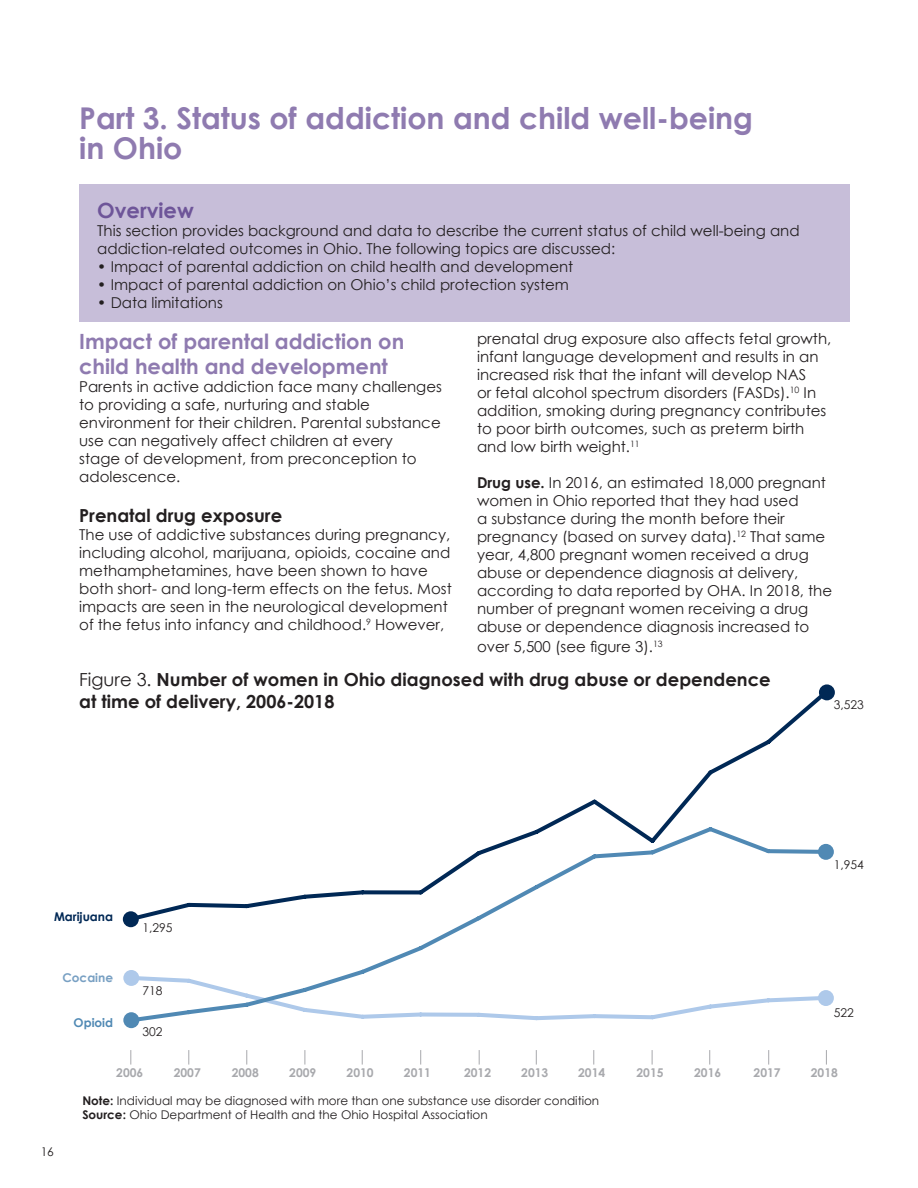
<style>
.page{position:relative;width:918px;height:1188px;background:#fff}
.page>*{position:absolute;margin:0;border:0;box-sizing:border-box;transform-origin:0 0}
.t1{font:700 30px/30px "Century Gothic";color:#8f7bb0}
.heading_2{font:700 21px/25.2px "Century Gothic";color:#8f7bb0}
.heading_2-2{font:700 21px "Century Gothic";color:#6e5599}
.heading_3{font:700 18px/21.6px "Century Gothic";color:#231f20}
.t2{font:15px/18px "Century Gothic";color:#231f20}
.t3{font:700 12.15px "Century Gothic";color:#a8a9ad}
.t4{font:12.15px "Century Gothic";color:#231f20}
.t5{font:700 12.15px "Century Gothic";color:#002855}
.t6{font:700 12.15px "Century Gothic";color:#78a0c3}
.t7{font:700 12.15px "Century Gothic";color:#5089b4}
.t8{font:12px "Century Gothic";color:#231f20}
.s1{font-weight:700}
.s2{font-weight:400}
</style>
<div class="page">
<div style="left:79px;top:184px;width:771px;height:138px;background:#c7bed9"></div>
<svg style="left:127px;top:924px;width:696px;height:101px"></svg>
<svg style="left:138px;top:688px;width:694px;height:236px"></svg>
<svg style="left:130px;top:1050px;width:1px;height:15px"></svg>
<svg style="left:188px;top:1050px;width:1px;height:15px"></svg>
<svg style="left:246px;top:1050px;width:1px;height:15px"></svg>
<svg style="left:304px;top:1050px;width:1px;height:15px"></svg>
<svg style="left:362px;top:1050px;width:1px;height:15px"></svg>
<svg style="left:420px;top:1050px;width:1px;height:15px"></svg>
<svg style="left:479px;top:1050px;width:1px;height:15px"></svg>
<svg style="left:536px;top:1050px;width:1px;height:15px"></svg>
<svg style="left:593px;top:1050px;width:1px;height:15px"></svg>
<svg style="left:652px;top:1050px;width:1px;height:15px"></svg>
<svg style="left:709px;top:1050px;width:1px;height:15px"></svg>
<svg style="left:768px;top:1050px;width:1px;height:15px"></svg>
<svg style="left:826px;top:1050px;width:1px;height:15px"></svg>
<div style="left:123px;top:911px;width:16px;height:16px;background:#002855;border-radius:50%"></div>
<div style="left:123px;top:970px;width:16px;height:16px;background:#aec9ea;border-radius:50%"></div>
<div style="left:123px;top:1012px;width:16px;height:16px;background:#5089b4;border-radius:50%"></div>
<div style="left:819px;top:684px;width:16px;height:16px;background:#002855;border-radius:50%"></div>
<div style="left:818px;top:990px;width:16px;height:16px;background:#aec9ea;border-radius:50%"></div>
<div style="left:818px;top:844px;width:16px;height:16px;background:#5089b4;border-radius:50%"></div>
<p class="t1" style="left:79px;top:102px;width:675px">Part 3. Status of addiction and child well-being in Ohio</p>
<p class="heading_2-2" style="left:97px;top:195px;width:98px">Overview</p>
<p class="t2" style="left:97px;top:222px;width:704px">This section provides background and data to describe the current status of child well-being and addiction-related outcomes in Ohio. The following topics are discussed:</p>
<p class="t2" style="left:97px;top:258px;width:478px">• Impact of parental addiction on child health and development</p>
<p class="t2" style="left:97px;top:276px;width:473px">• Impact of parental addiction on Ohio’s child protection system</p>
<p class="t2" style="left:97px;top:294px;width:127px">• Data limitations</p>
<p class="t2" style="left:477px;top:330px;width:356px">prenatal drug exposure also affects fetal growth, infant language development and results in an increased risk that the infant will develop NAS<br>or fetal alcohol spectrum disorders (FASDs).<sup>10</sup> In addition, smoking during pregnancy contributes to poor birth outcomes, such as preterm birth and low birth weight.<sup>11</sup></p>
<p class="t2" style="left:477px;top:474px;width:357px"><span class="s1">Drug use.</span> In 2016, an estimated 18,000 pregnant women in Ohio reported that they had used<br>a substance during the month before their pregnancy (based on survey data).<sup>12</sup> That same year, 4,800 pregnant women received a drug abuse or dependence diagnosis at delivery, according to data reported by OHA. In 2018, the number of pregnant women receiving a drug abuse or dependence diagnosis increased to</p>
<p class="t2" style="left:477px;top:638px;width:187px">over 5,500 (see figure 3).<sup>13</sup></p>
<p class="heading_2" style="left:79px;top:328px;width:327px">Impact of parental addiction on child health and development</p>
<p class="t2" style="left:79px;top:378px;width:364px">Parents in active addiction face many challenges to providing a safe, nurturing and stable environment for their children. Parental substance use can negatively affect children at every<br>stage of development, from preconception to adolescence.</p>
<p class="heading_3" style="left:79px;top:504px;width:205px">Prenatal drug exposure</p>
<p class="t2" style="left:79px;top:525px;width:374px">The use of addictive substances during pregnancy, including alcohol, marijuana, opioids, cocaine and methamphetamines, have been shown to have both short- and long-term effects on the fetus. Most impacts are seen in the neurological development of the fetus into infancy and childhood.<sup>9</sup> However,</p>
<p class="heading_3" style="left:79px;top:668px;width:693px"><span class="s2">Figure 3.</span> Number of women in Ohio diagnosed with drug abuse or dependence at time of delivery, 2006-2018</p>
<p class="t5" style="left:54px;top:907px;width:61px">Marijuana</p>
<p class="t6" style="left:62px;top:969px;width:52px">Cocaine</p>
<p class="t7" style="left:74px;top:1013px;width:41px">Opioid</p>
<p class="t4" style="left:142px;top:919px;width:32px">1,295</p>
<p class="t4" style="left:142px;top:982px;width:22px">718</p>
<p class="t4" style="left:142px;top:1023px;width:22px">302</p>
<p class="t4" style="left:834px;top:697px;width:32px">3,523</p>
<p class="t4" style="left:834px;top:856px;width:32px">1,954</p>
<p class="t4" style="left:834px;top:1004px;width:22px">522</p>
<p class="t3" style="left:116px;top:1063px;width:29px">2006</p>
<p class="t3" style="left:174px;top:1063px;width:29px">2007</p>
<p class="t3" style="left:232px;top:1063px;width:29px">2008</p>
<p class="t3" style="left:289px;top:1063px;width:29px">2009</p>
<p class="t3" style="left:347px;top:1063px;width:29px">2010</p>
<p class="t3" style="left:404px;top:1063px;width:29px">2011</p>
<p class="t3" style="left:464px;top:1063px;width:29px">2012</p>
<p class="t3" style="left:521px;top:1063px;width:29px">2013</p>
<p class="t3" style="left:578px;top:1063px;width:29px">2014</p>
<p class="t3" style="left:637px;top:1063px;width:29px">2015</p>
<p class="t3" style="left:694px;top:1063px;width:29px">2016</p>
<p class="t3" style="left:754px;top:1063px;width:29px">2017</p>
<p class="t3" style="left:811px;top:1063px;width:29px">2018</p>
<p class="t8" style="left:41px;top:1144px;width:15px">16</p>
<p class="t8" style="left:82px;top:1092px;width:518px"><span class="s1">Note:</span> Individual may be diagnosed with more than one substance use disorder condition</p>
<p class="t8" style="left:82px;top:1106px;width:407px"><span class="s1">Source:</span> Ohio Department of Health and the Ohio Hospital Association</p>
</div>
